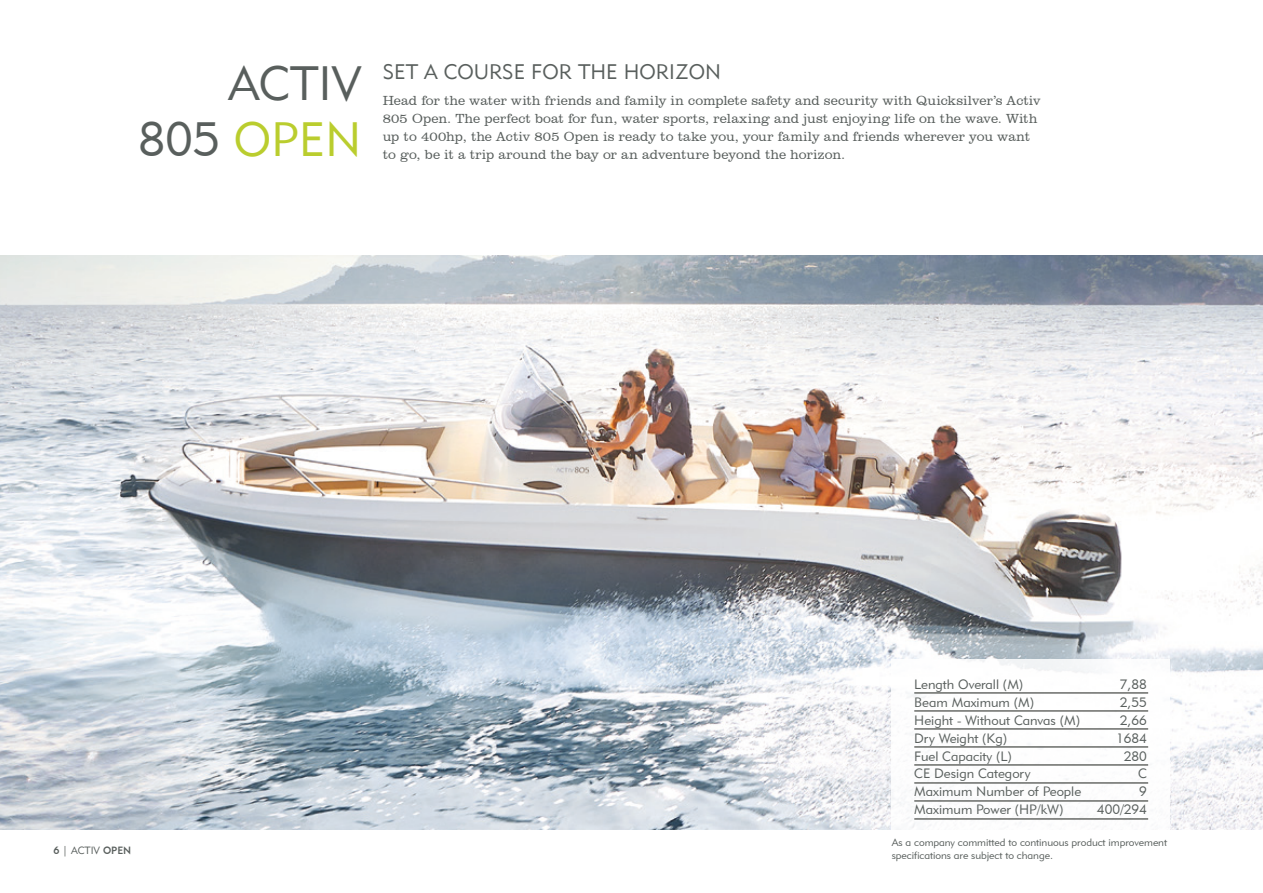
<style>
.page{position:relative;width:1263px;height:893px;background:#fff}
.page>*{position:absolute;margin:0;border:0;box-sizing:border-box;transform-origin:0 0}
.t1{font:48px/55.5px "Geometric 415 BT Lite A";color:#595f5d;text-align:right}
.t2{font:21px "Geometric 415 BT Lite A";color:#595f5d}
.t3{font:300 13.5px/18px "Clarendon BT";color:#595f5d}
.t4{font:13.5px "Geometric 415 BT Lite A";color:#595f5d}
.t5{font:10.5px/13.5px "Geometric 415 BT Lite A";letter-spacing:-.005em;color:#595f5d}
.t6{font:10.5px "Geometric 415 BT Medium A";color:#595f5d}
.s1{color:#bacd2e}
.s2{font-family:"Clarendon BT";font-weight:300}
.s3{font-family:"Geometric 415 BT Lite A"}
</style>
<div class="page">
<img style="left:0;top:255px;width:1263px;height:574px">
<div style="left:891px;top:659px;width:278px;height:234px;background:#fff"></div>
<hr style="left:914px;top:693px;width:234px;height:1px;background:#1f221d">
<hr style="left:914px;top:711px;width:234px;height:1px;background:#1f221d">
<hr style="left:914px;top:729px;width:234px;height:1px;background:#1f221d">
<hr style="left:914px;top:747px;width:234px;height:1px;background:#1f221d">
<hr style="left:914px;top:765px;width:234px;height:1px;background:#1f221d">
<hr style="left:914px;top:783px;width:234px;height:1px;background:#1f221d">
<hr style="left:914px;top:801px;width:234px;height:1px;background:#1f221d">
<hr style="left:914px;top:819px;width:234px;height:1px;background:#1f221d">
<h1 class="t1" style="left:138px;top:55px;width:225px">ACTIV<br>805 <span class="s1">OPEN</span></h1>
<h2 class="t2" style="left:383px;top:58px;width:340px">SET A COURSE FOR THE HORIZON</h2>
<p class="t3" style="left:383px;top:91px;width:659px">Head for the water with friends and family in complete safety and security with Quicksilver’s Activ 805 Open. The perfect boat for fun, water sports, relaxing and just enjoying life on the wave. With up to 400hp, the Activ 805 Open is ready to take you, your family and friends wherever you want to go, be it a trip around the bay or an adventure beyond the horizon.</p>
<p class="t6" style="left:54px;top:844px;width:79px">6 <span class="s2">|</span> <span class="s3">ACTIV</span> OPEN</p>
<p class="t4" style="left:914px;top:675px;width:111px">Length Overall (M)</p>
<p class="t4" style="left:1120px;top:675px;width:28px">7,88</p>
<p class="t4" style="left:914px;top:693px;width:121px">Beam Maximum (M)</p>
<p class="t4" style="left:1120px;top:693px;width:28px">2,55</p>
<p class="t4" style="left:914px;top:711px;width:167px">Height - Without Canvas (M)</p>
<p class="t4" style="left:1120px;top:711px;width:28px">2,66</p>
<p class="t4" style="left:914px;top:729px;width:94px">Dry Weight (Kg)</p>
<p class="t4" style="left:1116px;top:729px;width:32px">1684</p>
<p class="t4" style="left:914px;top:747px;width:99px">Fuel Capacity (L)</p>
<p class="t4" style="left:1124px;top:747px;width:25px">280</p>
<p class="t4" style="left:914px;top:765px;width:118px">CE Design Category</p>
<p class="t4" style="left:1138px;top:765px;width:10px">C</p>
<p class="t4" style="left:914px;top:783px;width:168px">Maximum Number of People</p>
<p class="t4" style="left:1139px;top:783px;width:9px">9</p>
<p class="t4" style="left:914px;top:801px;width:151px">Maximum Power (HP/kW)</p>
<p class="t4" style="left:1097px;top:801px;width:51px">400/294</p>
<p class="t5" style="left:892px;top:835px;width:277px">As a company committed to continuous product improvement specifications are subject to change.</p>
</div>
